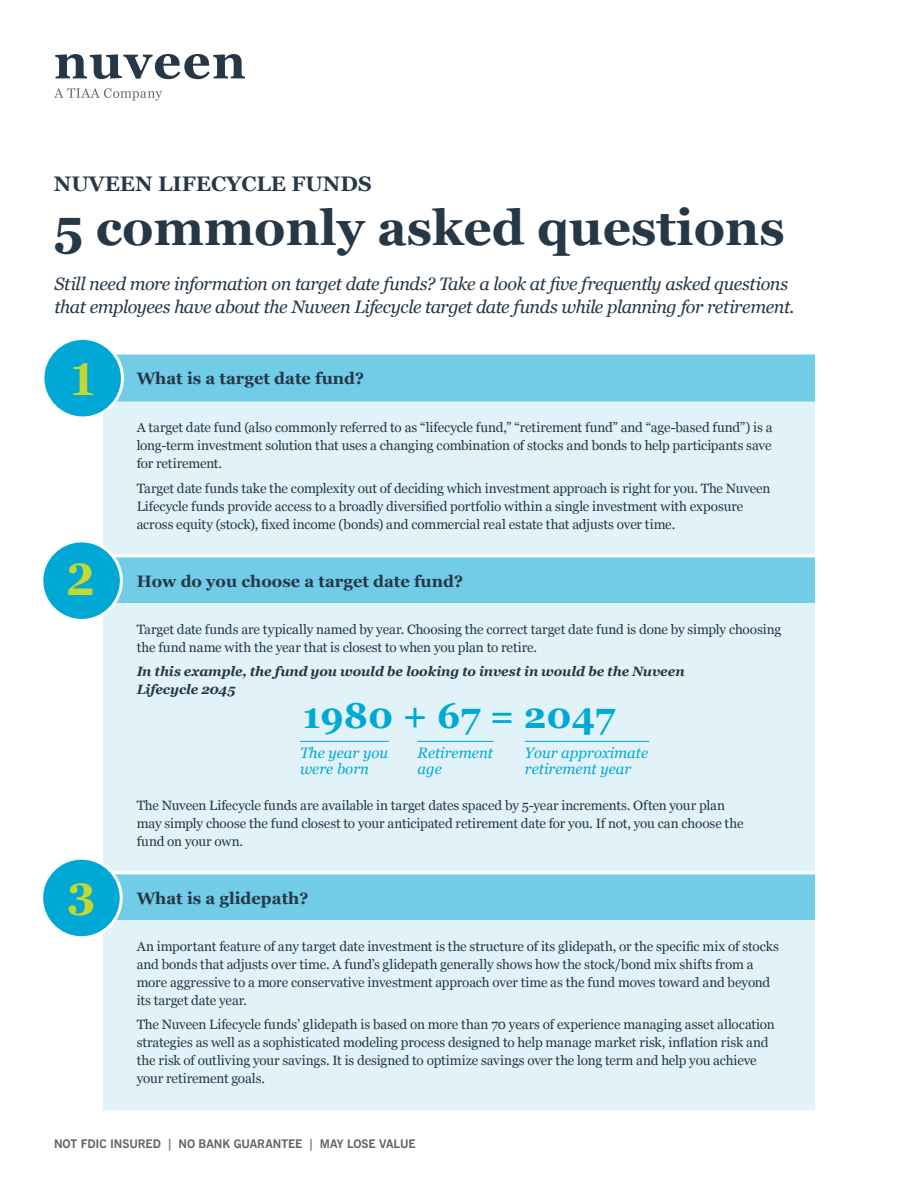
<style>
.page{position:relative;width:918px;height:1188px;background:#fff}
.page>*{position:absolute;margin:0;border:0;box-sizing:border-box;transform-origin:0 0}
.t1{font:700 49.5px "Georgia";color:#263746}
.t2{font:700 45px "Georgia Pro";color:#c4d82e}
.t3{font:700 36px "Georgia";color:#00a9d5}
.t4{font:700 21px "Georgia";color:#263746}
.t5{font:italic 18px/22.5px "Georgia";letter-spacing:-.025em;color:#263746}
.t6{font:700 16.5px "Georgia";color:#263746}
.t7{font:italic 15px/15.8px "Georgia";color:#00a9d5}
.t8{font:13.5px/18px "Georgia";letter-spacing:-.01em;color:#263746}
.t9{font:italic 700 13.5px/18px "Georgia";letter-spacing:-.01em;color:#263746}
.t10{font:700 12px "News Gothic BT";letter-spacing:-.01em;color:#5f636a}
</style>
<div class="page">
<svg style="left:55px;top:54px;width:190px;height:25px"></svg>
<svg style="left:54px;top:88px;width:108px;height:13px"></svg>
<div style="left:116px;top:355px;width:699px;height:47px;background:#70cce7"></div>
<svg style="left:103px;top:402px;width:712px;height:708px;background:#d2eef5"></svg>
<hr style="left:103px;top:554px;width:712px;height:3px;background:#fff">
<hr style="left:103px;top:871px;width:712px;height:3px;background:#fff">
<div style="left:43px;top:338px;width:79px;height:80px;background:#00a9d5;border-radius:50%"></div>
<div style="left:41px;top:337px;width:83px;height:82px;border:3px solid #fff;border-radius:50%"></div>
<div style="left:42px;top:541px;width:79px;height:79px;background:#00a9d5;border-radius:50%"></div>
<div style="left:40px;top:539px;width:83px;height:83px;border:3px solid #fff;border-radius:50%"></div>
<hr style="left:300px;top:741px;width:89px;height:1px;background:#00a9d5">
<hr style="left:417px;top:741px;width:77px;height:1px;background:#00a9d5">
<hr style="left:525px;top:741px;width:124px;height:1px;background:#00a9d5">
<div style="left:42px;top:858px;width:79px;height:80px;background:#00a9d5;border-radius:50%"></div>
<div style="left:40px;top:857px;width:83px;height:82px;border:3px solid #fff;border-radius:50%"></div>
<h3 class="t4" style="left:54px;top:168px;width:320px">NUVEEN LIFECYCLE FUNDS</h3>
<h1 class="t1" style="left:54px;top:191px;width:733px">5 commonly asked questions</h1>
<h3 class="t5" style="left:55px;top:272px;width:741px">Still need more information on target date funds? Take a look at five frequently asked questions that employees have about the Nuveen Lifecycle target date funds while planning for retirement.</h3>
<h2 class="t2" style="left:68px;top:354px;width:31px">1</h2>
<h2 class="t2" style="left:66px;top:554px;width:31px">2</h2>
<h2 class="t2" style="left:67px;top:874px;width:31px">3</h2>
<p class="t6" style="left:137px;top:366px;width:229px">What is a target date fund?</p>
<p class="t8" style="left:137px;top:418px;width:637px;text-align:justify">A target date fund (also commonly referred to as “lifecycle fund,” “retirement fund” and “age-based fund”) is a long-term investment solution that uses a changing combination of stocks and bonds to help participants save for retirement.</p>
<p class="t8" style="left:137px;top:479px;width:635px">Target date funds take the complexity out of deciding which investment approach is right for you. The Nuveen<br>Lifecycle funds provide access to a broadly diversified portfolio within a single investment with exposure across equity (stock), fixed income (bonds) and commercial real estate that adjusts over time.</p>
<p class="t6" style="left:137px;top:568px;width:328px">How do you choose a target date fund?</p>
<p class="t8" style="left:137px;top:619px;width:646px">Target date funds are typically named by year. Choosing the correct target date fund is done by simply choosing the fund name with the year that is closest to when you plan to retire.</p>
<p class="t9" style="left:137px;top:662px;width:549px">In this example, the fund you would be looking to invest in would be the Nuveen<br>Lifecycle 2045</p>
<h3 class="t3" style="left:303px;top:689px;width:314px">1980 + 67 = 2047</h3>
<p class="t7" style="left:300px;top:745px;width:90px">The year you were born</p>
<p class="t7" style="left:417px;top:745px;width:77px">Retirement age</p>
<p class="t7" style="left:525px;top:745px;width:125px">Your approximate retirement year</p>
<p class="t8" style="left:137px;top:796px;width:608px">The Nuveen Lifecycle funds are available in target dates spaced by 5-year increments. Often your plan may simply choose the fund closest to your anticipated retirement date for you. If not, you can choose the fund on your own.</p>
<p class="t6" style="left:137px;top:885px;width:173px">What is a glidepath?</p>
<p class="t8" style="left:137px;top:936px;width:644px">An important feature of any target date investment is the structure of its glidepath, or the specific mix of stocks and bonds that adjusts over time. A fund’s glidepath generally shows how the stock/bond mix shifts from a more aggressive to a more conservative investment approach over time as the fund moves toward and beyond its target date year.</p>
<p class="t8" style="left:137px;top:1015px;width:640px">The Nuveen Lifecycle funds’ glidepath is based on more than 70 years of experience managing asset allocation strategies as well as a sophisticated modeling process designed to help manage market risk, inflation risk and the risk of outliving your savings. It is designed to optimize savings over the long term and help you achieve your retirement goals.</p>
<p class="t10" style="left:54px;top:1136px;width:363px">NOT FDIC INSURED | NO BANK GUARANTEE | MAY LOSE VALUE</p>
</div>
